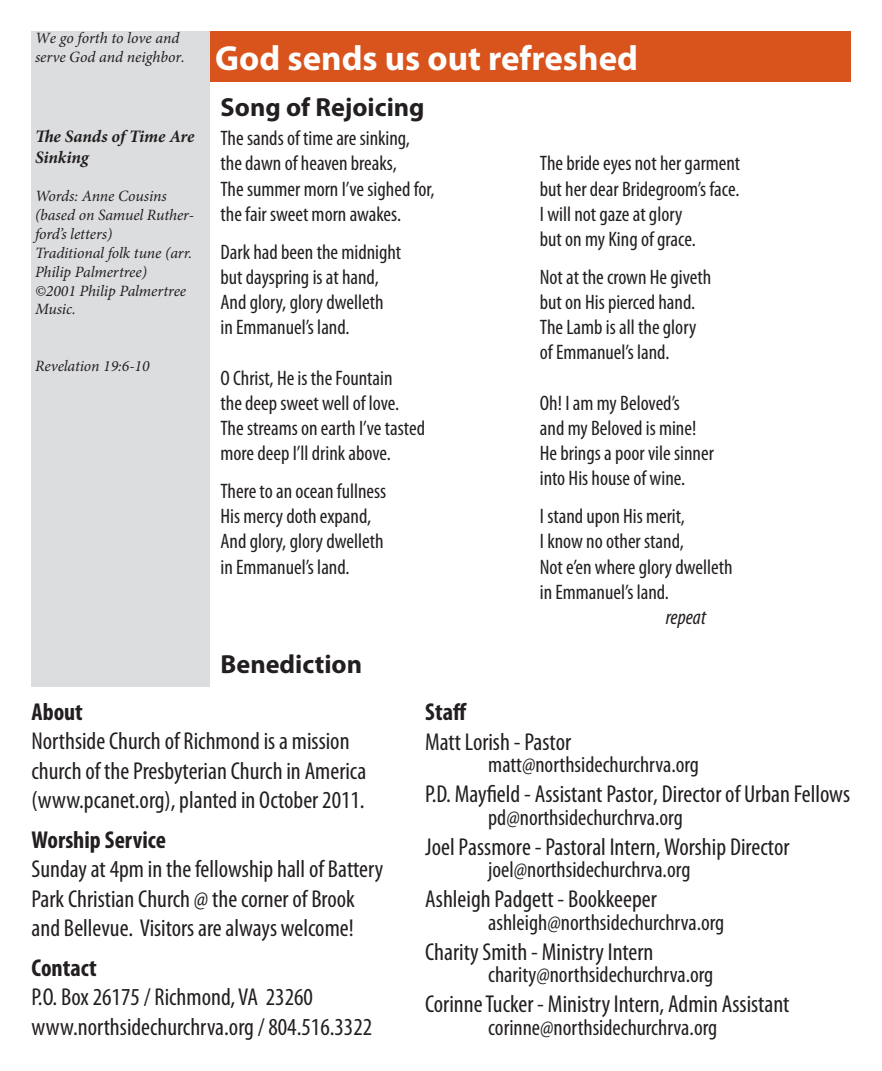
<style>
.page{position:relative;width:882px;height:1071px;background:#fff}
.page>*{position:absolute;margin:0;border:0;box-sizing:border-box;transform-origin:0 0}
.t1{font:700 35px "Myriad Pro";color:#fff}
.t2{font:700 26.25px "Myriad Pro";color:#231f20}
.t3{font:condensed 24.5px/29.4px "Myriad Pro";color:#231f20}
.t4{font:700 condensed 24.5px "Myriad Pro";color:#231f20}
.t5{font:condensed 22.75px "Myriad Pro";color:#231f20}
.t6{font:condensed 21px "Myriad Pro";color:#231f20}
.t7{font:italic condensed 21px "Myriad Pro";color:#231f20}
.t8{font:italic 700 17.5px/21px "Minion Pro";letter-spacing:-.005em;color:#231f20}
.t9{font:italic 15.75px/18.9px "Minion Pro";letter-spacing:-.005em;color:#231f20}
</style>
<div class="page">
<div style="left:32px;top:32px;width:178px;height:655px;background:#dcdddf"></div>
<div style="left:210px;top:32px;width:640px;height:50px;background:#d9531c"></div>
<p class="t9" style="left:35px;top:28px;width:151px">We go forth to love and serve God and neighbor.</p>
<p class="t8" style="left:35px;top:126px;width:161px">The Sands of Time Are<br>Sinking</p>
<p class="t9" style="left:35px;top:187px;width:161px">Words: Anne Cousins (based on Samuel Ruther&shy;ford’s letters)</p>
<p class="t9" style="left:35px;top:243px;width:159px">Traditional folk tune (arr.<br>Philip Palmertree)</p>
<p class="t9" style="left:35px;top:281px;width:153px">©2001 Philip Palmertree<br>Music.</p>
<p class="t9" style="left:35px;top:357px;width:116px">Revelation 19:6-10</p>
<p class="t1" style="left:215px;top:35px;width:424px">God sends us out refreshed</p>
<p class="t2" style="left:220px;top:90px;width:206px">Song of Rejoicing</p>
<p class="t6" style="left:220px;top:126px;width:191px">The sands of time are sinking,</p>
<p class="t6" style="left:220px;top:151px;width:178px">the dawn of heaven breaks,</p>
<p class="t6" style="left:220px;top:176px;width:216px">The summer morn I’ve sighed for,</p>
<p class="t6" style="left:220px;top:201px;width:182px">the fair sweet morn awakes.</p>
<p class="t6" style="left:220px;top:239px;width:182px">Dark had been the midnight</p>
<p class="t6" style="left:220px;top:264px;width:160px">but dayspring is at hand,</p>
<p class="t6" style="left:220px;top:289px;width:165px">And glory, glory dwelleth</p>
<p class="t6" style="left:220px;top:315px;width:131px">in Emmanuel’s land.</p>
<p class="t6" style="left:220px;top:365px;width:174px">O Christ, He is the Fountain</p>
<p class="t6" style="left:220px;top:390px;width:180px">the deep sweet well of love.</p>
<p class="t6" style="left:220px;top:415px;width:206px">The streams on earth I’ve tasted</p>
<p class="t6" style="left:220px;top:441px;width:172px">more deep I’ll drink above.</p>
<p class="t6" style="left:220px;top:478px;width:167px">There to an ocean fullness</p>
<p class="t6" style="left:220px;top:504px;width:152px">His mercy doth expand,</p>
<p class="t6" style="left:220px;top:529px;width:165px">And glory, glory dwelleth</p>
<p class="t6" style="left:220px;top:554px;width:131px">in Emmanuel’s land.</p>
<p class="t2" style="left:220px;top:647px;width:143px">Benediction</p>
<p class="t6" style="left:540px;top:151px;width:202px">The bride eyes not her garment</p>
<p class="t6" style="left:540px;top:176px;width:201px">but her dear Bridegroom’s face.</p>
<p class="t6" style="left:540px;top:201px;width:144px">I will not gaze at glory</p>
<p class="t6" style="left:540px;top:226px;width:158px">but on my King of grace.</p>
<p class="t6" style="left:540px;top:264px;width:173px">Not at the crown He giveth</p>
<p class="t6" style="left:540px;top:289px;width:157px">but on His pierced hand.</p>
<p class="t6" style="left:540px;top:315px;width:158px">The Lamb is all the glory</p>
<p class="t6" style="left:540px;top:340px;width:131px">of Emmanuel’s land.</p>
<p class="t6" style="left:540px;top:390px;width:142px">Oh! I am my Beloved’s</p>
<p class="t6" style="left:540px;top:415px;width:158px">and my Beloved is mine!</p>
<p class="t6" style="left:540px;top:441px;width:176px">He brings a poor vile sinner</p>
<p class="t6" style="left:540px;top:466px;width:147px">into His house of wine.</p>
<p class="t6" style="left:540px;top:504px;width:147px">I stand upon His merit,</p>
<p class="t6" style="left:540px;top:529px;width:146px">I know no other stand,</p>
<p class="t6" style="left:540px;top:554px;width:194px">Not e’en where glory dwelleth</p>
<p class="t6" style="left:540px;top:579px;width:131px">in Emmanuel’s land.</p>
<p class="t7" style="left:666px;top:604px;width:42px">repeat</p>
<p class="t4" style="left:32px;top:696px;width:53px">About</p>
<p class="t3" style="left:32px;top:726px;width:336px">Northside Church of Richmond is a mission church of the Presbyterian Church in America (www.pcanet.org), planted in October 2011.</p>
<p class="t4" style="left:32px;top:824px;width:136px">Worship Service</p>
<p class="t3" style="left:32px;top:854px;width:353px">Sunday at 4pm in the fellowship hall of Battery<br>Park Christian Church @ the corner of Brook and Bellevue. Visitors are always welcome!</p>
<p class="t4" style="left:32px;top:953px;width:67px">Contact</p>
<p class="t3" style="left:32px;top:982px;width:283px">P.O. Box 26175 / Richmond, VA 23260</p>
<p class="t3" style="left:32px;top:1012px;width:342px">www.northsidechurchrva.org / 804.516.3322</p>
<p class="t4" style="left:425px;top:696px;width:43px">Staff</p>
<p class="t3" style="left:425px;top:726px;width:147px">Matt Lorish - Pastor</p>
<p class="t5" style="left:488px;top:751px;width:212px">matt@northsidechurchrva.org</p>
<p class="t3" style="left:425px;top:779px;width:426px">P.D. Mayfield - Assistant Pastor, Director of Urban Fellows</p>
<p class="t5" style="left:488px;top:804px;width:196px">pd@northsidechurchrva.org</p>
<p class="t3" style="left:425px;top:831px;width:366px">Joel Passmore - Pastoral Intern, Worship Director</p>
<p class="t5" style="left:488px;top:856px;width:204px">joel@northsidechurchrva.org</p>
<p class="t3" style="left:425px;top:884px;width:233px">Ashleigh Padgett - Bookkeeper</p>
<p class="t5" style="left:488px;top:909px;width:238px">ashleigh@northsidechurchrva.org</p>
<p class="t3" style="left:425px;top:936px;width:230px">Charity Smith - Ministry Intern</p>
<p class="t5" style="left:488px;top:961px;width:227px">charity@northsidechurchrva.org</p>
<p class="t3" style="left:425px;top:989px;width:366px">Corinne Tucker - Ministry Intern, Admin Assistant</p>
<p class="t5" style="left:488px;top:1014px;width:230px">corinne@northsidechurchrva.org</p>
</div>
